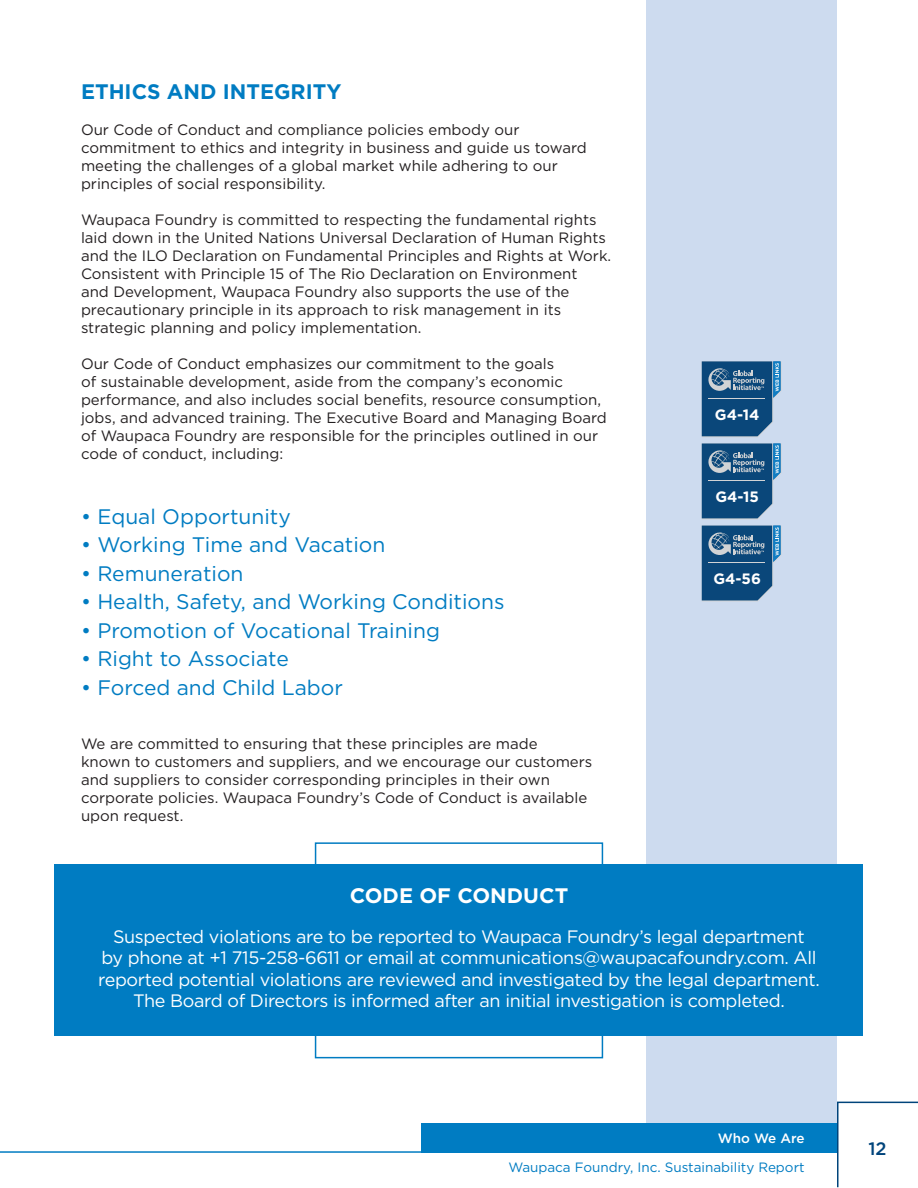
<style>
.page{position:relative;width:918px;height:1188px;background:#fff}
.page>*{position:absolute;margin:0;border:0;box-sizing:border-box;transform-origin:0 0}
.t1{font:21px "Gotham";color:#007cc2}
.t2{font:700 21px "Gotham";color:#007cc2}
.t3{font:700 21px "Gotham";color:#fff}
.t4{font:18px/21.6px "Gotham";letter-spacing:-.02em;color:#fff;text-align:center}
.t5{font:500 18px "Gotham";color:#00447b}
.t6{font:15px/18px "Gotham";color:#231f20}
.t7{font:700 15px "Gotham";color:#fff}
.t8{font:13.5px "Gotham";color:#007cc2}
.t9{font:500 13.5px "Gotham";color:#fff}
</style>
<div class="page">
<div style="left:315px;top:842px;width:288px;height:216px;border:2px solid #007cc2"></div>
<div style="left:646px;top:0;width:191px;height:1128px;background:#cddbef"></div>
<svg style="left:837px;top:1101px;width:81px;height:87px"></svg>
<hr style="left:0;top:1151px;width:837px;height:2px;background:#007cc2">
<div style="left:422px;top:1123px;width:415px;height:30px;background:#007cc2"></div>
<svg style="left:702px;top:361px;width:80px;height:76px;background:#326691"></svg>
<svg style="left:702px;top:443px;width:80px;height:76px;background:#326691"></svg>
<svg style="left:702px;top:526px;width:80px;height:76px;background:#336691"></svg>
<div style="left:55px;top:864px;width:808px;height:171px;background:#007cc2"></div>
<h1 class="t2" style="left:81px;top:79px;width:262px">ETHICS AND INTEGRITY</h1>
<p class="t6" style="left:81px;top:120px;width:507px">Our Code of Conduct and compliance policies embody our commitment to ethics and integrity in business and guide us toward meeting the challenges of a global market while adhering to our principles of social responsibility.</p>
<p class="t6" style="left:81px;top:210px;width:532px">Waupaca Foundry is committed to respecting the fundamental rights laid down in the United Nations Universal Declaration of Human Rights and the ILO Declaration on Fundamental Principles and Rights at Work.<br>Consistent with Principle 15 of The Rio Declaration on Environment<br>and Development, Waupaca Foundry also supports the use of the precautionary principle in its approach to risk management in its strategic planning and policy implementation.</p>
<p class="t6" style="left:81px;top:354px;width:527px">Our Code of Conduct emphasizes our commitment to the goals<br>of sustainable development, aside from the company’s economic performance, and also includes social benefits, resource consumption, jobs, and advanced training. The Executive Board and Managing Board of Waupaca Foundry are responsible for the principles outlined in our code of conduct, including:</p>
<h1 class="t1" style="left:81px;top:504px;width:211px">• Equal Opportunity</h1>
<h1 class="t1" style="left:81px;top:533px;width:306px">• Working Time and Vacation</h1>
<h1 class="t1" style="left:81px;top:561px;width:164px">• Remuneration</h1>
<h1 class="t1" style="left:81px;top:590px;width:425px">• Health, Safety, and Working Conditions</h1>
<h1 class="t1" style="left:81px;top:618px;width:361px">• Promotion of Vocational Training</h1>
<h1 class="t1" style="left:81px;top:647px;width:209px">• Right to Associate</h1>
<h1 class="t1" style="left:81px;top:675px;width:264px">• Forced and Child Labor</h1>
<p class="t6" style="left:81px;top:734px;width:513px">We are committed to ensuring that these principles are made<br>known to customers and suppliers, and we encourage our customers and suppliers to consider corresponding principles in their own corporate policies. Waupaca Foundry’s Code of Conduct is available upon request.</p>
<p class="t7" style="left:715px;top:406px;width:46px">G4-14</p>
<p class="t7" style="left:715px;top:488px;width:45px">G4-15</p>
<p class="t7" style="left:713px;top:570px;width:49px">G4-56</p>
<h1 class="t3" style="left:350px;top:883px;width:220px">CODE OF CONDUCT</h1>
<p class="t4" style="left:98px;top:925px;width:723px">Suspected violations are to be reported to Waupaca Foundry’s legal department<br>by phone at +1 715-258-6611 or email at communications@waupacafoundry.com. All reported potential violations are reviewed and investigated by the legal department.<br>The Board of Directors is informed after an initial investigation is completed.</p>
<p class="t9" style="left:718px;top:1131px;width:88px">Who We Are</p>
<p class="t8" style="left:508px;top:1160px;width:298px">Waupaca Foundry, Inc. Sustainability Report</p>
<p class="t5" style="left:868px;top:1139px;width:20px">12</p>
</div>
